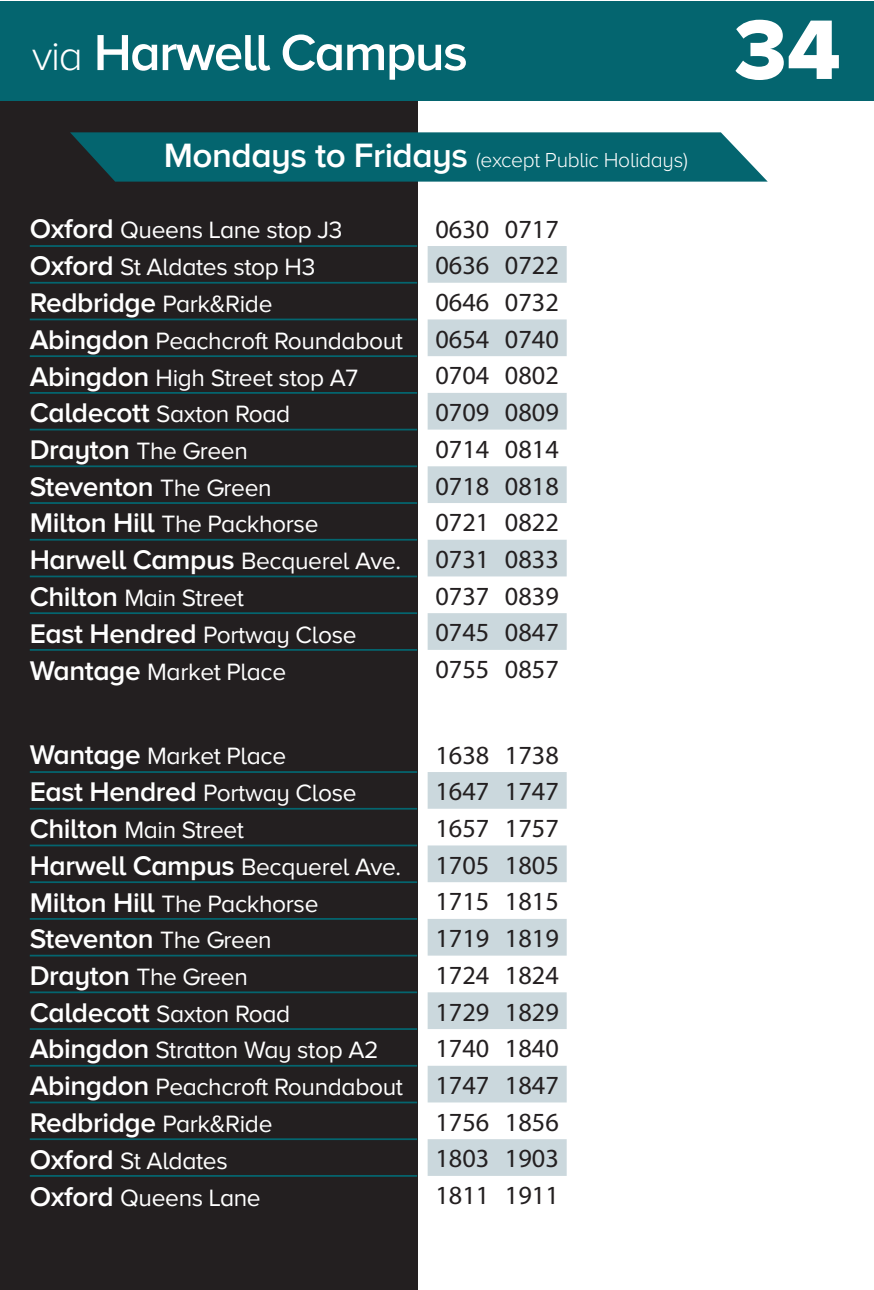
<style>
.page{position:relative;width:874px;height:1290px;background:#fff}
.page>*{position:absolute;margin:0;border:0;box-sizing:border-box;transform-origin:0 0}
.t1{font:87.5px "Proxima Nova A Extrabld";color:#fff}
.t2{font:600 52.5px "Proxima Nova A";letter-spacing:-.03em;color:#fff}
.t3{font:600 28px "Proxima Nova A";letter-spacing:-.015em;color:#fff}
.t4{font:26.25px "Myriad Pro";color:#231f20}
.t5{font:24.5px "Proxima Nova A";letter-spacing:-.015em;color:#fff}
.t6{font:300 21px "Proxima Nova A";letter-spacing:-.015em;color:#fff}
.s1{font-weight:300;font-size:42px}
.s2{font-weight:600;font-size:35px}
.s3{font-weight:600;font-size:28px}
.s4{font-weight:400;font-size:24.5px}
</style>
<div class="page">
<div style="left:0;top:2px;width:417px;height:1288px;background:#231f20"></div>
<div style="left:427px;top:246px;width:139px;height:37px;background:#cbd8dd"></div>
<div style="left:427px;top:319px;width:139px;height:37px;background:#cbd8dd"></div>
<div style="left:427px;top:393px;width:139px;height:37px;background:#cbd8dd"></div>
<div style="left:427px;top:466px;width:139px;height:37px;background:#cbd8dd"></div>
<div style="left:427px;top:540px;width:139px;height:36px;background:#cbd8dd"></div>
<div style="left:427px;top:613px;width:139px;height:37px;background:#cbd8dd"></div>
<hr style="left:30px;top:245px;width:387px;height:2px;background:#04656f">
<hr style="left:30px;top:282px;width:387px;height:2px;background:#04656f">
<hr style="left:30px;top:319px;width:387px;height:1px;background:#04656f">
<hr style="left:30px;top:355px;width:387px;height:2px;background:#04656f">
<hr style="left:30px;top:392px;width:387px;height:2px;background:#04656f">
<hr style="left:30px;top:429px;width:387px;height:1px;background:#04656f">
<hr style="left:30px;top:465px;width:387px;height:2px;background:#04656f">
<hr style="left:30px;top:502px;width:387px;height:2px;background:#04656f">
<hr style="left:30px;top:539px;width:387px;height:2px;background:#04656f">
<hr style="left:30px;top:575px;width:387px;height:2px;background:#04656f">
<hr style="left:30px;top:612px;width:387px;height:2px;background:#04656f">
<hr style="left:30px;top:649px;width:387px;height:2px;background:#04656f">
<svg style="left:70px;top:132px;width:697px;height:50px;background:#0f6871"></svg>
<div style="left:0;top:2px;width:873px;height:99px;background:#04656f"></div>
<div style="left:427px;top:772px;width:139px;height:37px;background:#cbd8dd"></div>
<div style="left:427px;top:845px;width:139px;height:37px;background:#cbd8dd"></div>
<div style="left:427px;top:919px;width:139px;height:36px;background:#cbd8dd"></div>
<div style="left:427px;top:992px;width:139px;height:37px;background:#cbd8dd"></div>
<div style="left:427px;top:1066px;width:139px;height:36px;background:#cbd8dd"></div>
<div style="left:427px;top:1139px;width:139px;height:37px;background:#cbd8dd"></div>
<hr style="left:30px;top:771px;width:387px;height:2px;background:#04656f">
<hr style="left:30px;top:808px;width:387px;height:1px;background:#04656f">
<hr style="left:30px;top:844px;width:387px;height:2px;background:#04656f">
<hr style="left:30px;top:881px;width:387px;height:2px;background:#04656f">
<hr style="left:30px;top:918px;width:387px;height:2px;background:#04656f">
<hr style="left:30px;top:955px;width:387px;height:1px;background:#04656f">
<hr style="left:30px;top:991px;width:387px;height:2px;background:#04656f">
<hr style="left:30px;top:1028px;width:387px;height:2px;background:#04656f">
<hr style="left:30px;top:1065px;width:387px;height:1px;background:#04656f">
<hr style="left:30px;top:1101px;width:387px;height:2px;background:#04656f">
<hr style="left:30px;top:1138px;width:387px;height:2px;background:#04656f">
<hr style="left:30px;top:1175px;width:387px;height:2px;background:#04656f">
<p class="t2" style="left:32px;top:23px;width:437px"><span class="s1">via</span> Harwell Campus</p>
<p class="t6" style="left:164px;top:149px;width:525px"><span class="s2">Mondays to Fridays</span> (except Public Holidays)</p>
<p class="t5" style="left:30px;top:216px;width:314px"><span class="s3">Oxford</span> Queens Lane stop J3</p>
<p class="t4" style="left:435px;top:212px;width:55px">0630</p>
<p class="t4" style="left:504px;top:212px;width:55px">0717</p>
<p class="t5" style="left:30px;top:254px;width:287px"><span class="s3">Oxford</span> St Aldates stop H3</p>
<p class="t4" style="left:435px;top:249px;width:55px">0636</p>
<p class="t4" style="left:504px;top:249px;width:55px">0722</p>
<p class="t3" style="left:30px;top:287px;width:244px">Redbridge <span class="s4">Park&amp;Ride</span></p>
<p class="t4" style="left:435px;top:286px;width:55px">0646</p>
<p class="t4" style="left:504px;top:286px;width:55px">0732</p>
<p class="t5" style="left:30px;top:327px;width:374px"><span class="s3">Abingdon</span> Peachcroft Roundabout</p>
<p class="t4" style="left:435px;top:323px;width:55px">0654</p>
<p class="t4" style="left:504px;top:323px;width:55px">0740</p>
<p class="t5" style="left:30px;top:364px;width:330px"><span class="s3">Abingdon</span> High Street stop A7</p>
<p class="t4" style="left:435px;top:359px;width:55px">0704</p>
<p class="t4" style="left:504px;top:359px;width:55px">0802</p>
<p class="t5" style="left:30px;top:400px;width:262px"><span class="s3">Caldecott</span> Saxton Road</p>
<p class="t4" style="left:435px;top:396px;width:55px">0709</p>
<p class="t4" style="left:504px;top:396px;width:55px">0809</p>
<p class="t5" style="left:30px;top:437px;width:219px"><span class="s3">Drayton</span> The Green</p>
<p class="t4" style="left:435px;top:433px;width:55px">0714</p>
<p class="t4" style="left:504px;top:433px;width:55px">0814</p>
<p class="t3" style="left:30px;top:471px;width:243px">Steventon <span class="s4">The Green</span></p>
<p class="t4" style="left:435px;top:469px;width:55px">0718</p>
<p class="t4" style="left:504px;top:469px;width:55px">0818</p>
<p class="t5" style="left:30px;top:511px;width:290px"><span class="s3">Milton Hill</span> The Packhorse</p>
<p class="t4" style="left:435px;top:506px;width:55px">0721</p>
<p class="t4" style="left:504px;top:506px;width:55px">0822</p>
<p class="t3" style="left:30px;top:544px;width:372px">Harwell Campus <span class="s4">Becquerel Ave.</span></p>
<p class="t4" style="left:435px;top:543px;width:55px">0731</p>
<p class="t4" style="left:504px;top:543px;width:55px">0833</p>
<p class="t5" style="left:30px;top:584px;width:216px"><span class="s3">Chilton</span> Main Street</p>
<p class="t4" style="left:435px;top:580px;width:55px">0737</p>
<p class="t4" style="left:504px;top:580px;width:55px">0839</p>
<p class="t5" style="left:30px;top:621px;width:328px"><span class="s3">East Hendred</span> Portway Close</p>
<p class="t4" style="left:435px;top:616px;width:55px">0745</p>
<p class="t4" style="left:504px;top:616px;width:55px">0847</p>
<p class="t5" style="left:30px;top:658px;width:258px"><span class="s3">Wantage</span> Market Place</p>
<p class="t4" style="left:435px;top:653px;width:55px">0755</p>
<p class="t4" style="left:504px;top:653px;width:55px">0857</p>
<p class="t5" style="left:30px;top:742px;width:258px"><span class="s3">Wantage</span> Market Place</p>
<p class="t4" style="left:435px;top:738px;width:55px">1638</p>
<p class="t4" style="left:504px;top:738px;width:55px">1738</p>
<p class="t5" style="left:30px;top:780px;width:328px"><span class="s3">East Hendred</span> Portway Close</p>
<p class="t4" style="left:435px;top:775px;width:55px">1647</p>
<p class="t4" style="left:504px;top:775px;width:55px">1747</p>
<p class="t5" style="left:30px;top:816px;width:216px"><span class="s3">Chilton</span> Main Street</p>
<p class="t4" style="left:435px;top:812px;width:55px">1657</p>
<p class="t4" style="left:504px;top:812px;width:55px">1757</p>
<p class="t3" style="left:30px;top:850px;width:372px">Harwell Campus <span class="s4">Becquerel Ave.</span></p>
<p class="t4" style="left:435px;top:849px;width:55px">1705</p>
<p class="t4" style="left:504px;top:849px;width:55px">1805</p>
<p class="t5" style="left:30px;top:890px;width:290px"><span class="s3">Milton Hill</span> The Packhorse</p>
<p class="t4" style="left:435px;top:885px;width:55px">1715</p>
<p class="t4" style="left:504px;top:885px;width:55px">1815</p>
<p class="t3" style="left:30px;top:923px;width:243px">Steventon <span class="s4">The Green</span></p>
<p class="t4" style="left:435px;top:922px;width:55px">1719</p>
<p class="t4" style="left:504px;top:922px;width:55px">1819</p>
<p class="t5" style="left:30px;top:963px;width:219px"><span class="s3">Drayton</span> The Green</p>
<p class="t4" style="left:435px;top:959px;width:55px">1724</p>
<p class="t4" style="left:504px;top:959px;width:55px">1824</p>
<p class="t5" style="left:30px;top:1000px;width:262px"><span class="s3">Caldecott</span> Saxton Road</p>
<p class="t4" style="left:435px;top:995px;width:55px">1729</p>
<p class="t4" style="left:504px;top:995px;width:55px">1829</p>
<p class="t5" style="left:30px;top:1036px;width:350px"><span class="s3">Abingdon</span> Stratton Way stop A2</p>
<p class="t4" style="left:435px;top:1032px;width:55px">1740</p>
<p class="t4" style="left:504px;top:1032px;width:55px">1840</p>
<p class="t5" style="left:30px;top:1073px;width:374px"><span class="s3">Abingdon</span> Peachcroft Roundabout</p>
<p class="t4" style="left:435px;top:1069px;width:55px">1747</p>
<p class="t4" style="left:504px;top:1069px;width:55px">1847</p>
<p class="t3" style="left:30px;top:1107px;width:244px">Redbridge <span class="s4">Park&amp;Ride</span></p>
<p class="t4" style="left:435px;top:1105px;width:55px">1756</p>
<p class="t4" style="left:504px;top:1105px;width:55px">1856</p>
<p class="t5" style="left:30px;top:1147px;width:199px"><span class="s3">Oxford</span> St Aldates</p>
<p class="t4" style="left:435px;top:1142px;width:55px">1803</p>
<p class="t4" style="left:504px;top:1142px;width:55px">1903</p>
<p class="t5" style="left:30px;top:1184px;width:232px"><span class="s3">Oxford</span> Queens Lane</p>
<p class="t4" style="left:435px;top:1179px;width:55px">1811</p>
<p class="t4" style="left:504px;top:1179px;width:55px">1911</p>
<p class="t1" style="left:733px;top:-1px;width:108px">34</p>
</div>
